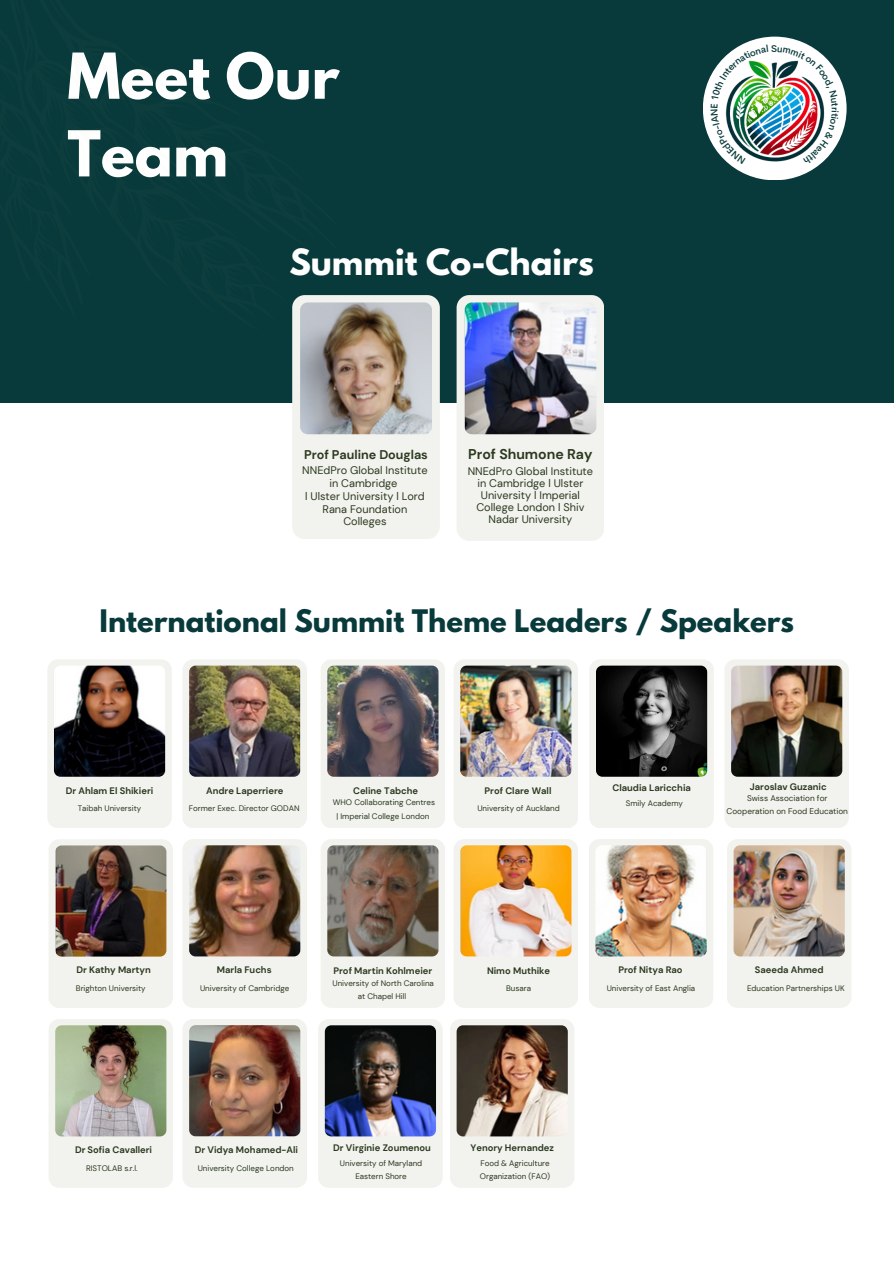
<style>
.page{position:relative;width:894px;height:1264px;background:#fff}
.page>*{position:absolute;margin:0;border:0;box-sizing:border-box;transform-origin:0 0}
.t1{font:700 55.95px/77.7px "League Spartan";color:#fff}
.t2{font:700 31.95px "League Spartan";color:#fff}
.t3{font:700 27.45px "League Spartan";color:#093a3b}
.t4{font:700 14.1px "DM Sans";color:#2b391f}
.t5{font:700 12.6px "DM Sans";color:#2b391f}
.t6{font:10.95px/12.8px "DM Sans";color:#2b391f;text-align:center}
.t7{font:500 9.75px "Cerebri Sans";color:#093a3b}
.t8{font:700 9.45px "DM Sans";color:#2b391f}
.t9{font:8.25px/13.6px "DM Sans";color:#2b391f;text-align:center}
.t10{font:7.95px/13.4px "DM Sans";color:#2b391f;text-align:center}
</style>
<div class="page">
<div style="left:0;top:0;width:893px;height:403px;background:#093a3b"></div>
<div style="left:47px;top:659px;width:125px;height:169px;background:#f2f3ee;border-radius:11px"></div>
<div style="left:182px;top:659px;width:125px;height:169px;background:#f2f3ee;border-radius:11px"></div>
<div style="left:453px;top:659px;width:125px;height:169px;background:#f2f3ee;border-radius:11px"></div>
<img style="left:54px;top:665px;width:111px;height:111px;border-radius:6px">
<img style="left:189px;top:665px;width:111px;height:111px;border-radius:6px">
<img style="left:460px;top:665px;width:111px;height:111px;border-radius:6px">
<div style="left:724px;top:659px;width:124px;height:169px;background:#f2f3ee;border-radius:11px"></div>
<img style="left:731px;top:665px;width:111px;height:111px;border-radius:6px">
<div style="left:49px;top:839px;width:124px;height:168px;background:#f2f3ee;border-radius:11px"></div>
<div style="left:589px;top:659px;width:124px;height:169px;background:#f2f3ee;border-radius:11px"></div>
<img style="left:55px;top:845px;width:111px;height:111px;border-radius:6px">
<img style="left:596px;top:665px;width:111px;height:111px;border-radius:6px">
<div style="left:292px;top:295px;width:147px;height:244px;background:#f2f3ee;border-radius:13px"></div>
<img style="left:300px;top:302px;width:132px;height:132px;border-radius:8px">
<div style="left:456px;top:295px;width:148px;height:245px;background:#f2f3ee;border-radius:13px"></div>
<img style="left:464px;top:302px;width:132px;height:132px;border-radius:8px">
<div style="left:702px;top:37px;width:144px;height:143px;background:#fff;border-radius:50%"></div>
<img style="left:729px;top:62px;width:90px;height:112px">
<div style="left:320px;top:659px;width:125px;height:169px;background:#f2f3ee;border-radius:11px"></div>
<div style="left:450px;top:1019px;width:124px;height:168px;background:#f2f3ee;border-radius:11px"></div>
<img style="left:327px;top:665px;width:111px;height:111px;border-radius:6px">
<img style="left:456px;top:1025px;width:111px;height:111px;border-radius:6px">
<div style="left:318px;top:1019px;width:124px;height:168px;background:#f2f3ee;border-radius:11px"></div>
<img style="left:325px;top:1025px;width:111px;height:111px;border-radius:6px">
<div style="left:588px;top:839px;width:125px;height:168px;background:#f2f3ee;border-radius:11px"></div>
<img style="left:595px;top:845px;width:111px;height:111px;border-radius:6px">
<div style="left:726px;top:839px;width:125px;height:168px;background:#f2f3ee;border-radius:11px"></div>
<img style="left:733px;top:845px;width:111px;height:111px;border-radius:6px">
<div style="left:453px;top:839px;width:125px;height:168px;background:#f2f3ee;border-radius:11px"></div>
<img style="left:460px;top:845px;width:111px;height:111px;border-radius:6px">
<div style="left:182px;top:839px;width:125px;height:168px;background:#f2f3ee;border-radius:11px"></div>
<img style="left:189px;top:845px;width:111px;height:111px;border-radius:6px">
<div style="left:320px;top:839px;width:125px;height:168px;background:#f2f3ee;border-radius:11px"></div>
<img style="left:327px;top:845px;width:111px;height:111px;border-radius:6px">
<div style="left:49px;top:1019px;width:124px;height:168px;background:#f2f3ee;border-radius:11px"></div>
<img style="left:55px;top:1025px;width:111px;height:111px;border-radius:6px">
<div style="left:182px;top:1018px;width:125px;height:169px;background:#f2f3ee;border-radius:11px"></div>
<img style="left:189px;top:1025px;width:111px;height:111px;border-radius:6px">
<img style="left:710px;top:45px;width:58px;height:119px">
<img style="left:777px;top:47px;width:61px;height:118px">
<h4 class="t1" style="left:67px;top:44px;width:273px">Meet Our<br>Team</h4>
<p class="t2" style="left:289px;top:246px;width:306px">Summit Co-Chairs</p>
<h3 class="t5" style="left:304px;top:446px;width:125px">Prof Pauline Douglas</h3>
<h3 class="t6" style="left:302px;top:464px;width:127px">NNEdPro Global Institute in Cambridge<br>l Ulster University l Lord<br>Rana Foundation<br>Colleges</h3>
<h3 class="t4" style="left:468px;top:445px;width:126px">Prof Shumone Ray</h3>
<h3 class="t6" style="left:467px;top:465px;width:127px;line-height:11.9px">NNEdPro Global Institute in Cambridge l Ulster<br>University l Imperial<br>College London l Shiv<br>Nadar University</h3>
<p class="t7" style="left:770px;top:42px;width:8px">S</p>
<h3 class="t3" style="left:100px;top:607px;width:695px">International Summit Theme Leaders / Speakers</h3>
<p class="t8" style="left:66px;top:784px;width:89px">Dr Ahlam El Shikieri</p>
<p class="t8" style="left:206px;top:784px;width:79px">Andre Laperriere</p>
<p class="t8" style="left:353px;top:784px;width:67px">Celine Tabche</p>
<p class="t8" style="left:484px;top:784px;width:68px">Prof Clare Wall</p>
<p class="t10" style="left:333px;top:795px;width:104px">WHO Collaborating Centres | Imperial College London</p>
<p class="t10" style="left:78px;top:802px;width:65px">Taibah University</p>
<p class="t10" style="left:189px;top:802px;width:112px">Former Exec. Director GODAN</p>
<p class="t10" style="left:477px;top:802px;width:84px">University of Auckland</p>
<p class="t8" style="left:612px;top:781px;width:80px">Claudia Laricchia</p>
<p class="t10" style="left:625px;top:796px;width:59px">Smily Academy</p>
<p class="t8" style="left:749px;top:780px;width:78px">Jaroslav Guzanic</p>
<p class="t9" style="left:726px;top:791px;width:123px">Swiss Association for<br>Cooperation on Food Education</p>
<p class="t8" style="left:76px;top:964px;width:76px">Dr Kathy Martyn</p>
<p class="t10" style="left:76px;top:981px;width:71px">Brighton University</p>
<p class="t8" style="left:217px;top:963px;width:56px">Marla Fuchs</p>
<p class="t10" style="left:200px;top:981px;width:91px">University of Cambridge</p>
<p class="t8" style="left:333px;top:964px;width:100px">Prof Martin Kohlmeier</p>
<p class="t10" style="left:332px;top:976px;width:103px">University of North Carolina at Chapel Hill</p>
<p class="t8" style="left:487px;top:964px;width:65px">Nimo Muthike</p>
<p class="t10" style="left:506px;top:981px;width:26px">Busara</p>
<p class="t8" style="left:618px;top:963px;width:66px">Prof Nitya Rao</p>
<p class="t10" style="left:606px;top:981px;width:90px">University of East Anglia</p>
<p class="t8" style="left:754px;top:963px;width:70px">Saeeda Ahmed</p>
<p class="t10" style="left:746px;top:981px;width:99px">Education Partnerships UK</p>
<p class="t8" style="left:75px;top:1143px;width:79px">Dr Sofia Cavalleri</p>
<p class="t10" style="left:86px;top:1161px;width:53px">RISTOLAB s.r.l.</p>
<p class="t8" style="left:195px;top:1143px;width:105px">Dr Vidya Mohamed-Ali</p>
<p class="t10" style="left:198px;top:1161px;width:98px">University College London</p>
<p class="t8" style="left:333px;top:1141px;width:99px">Dr Virginie Zoumenou</p>
<p class="t10" style="left:340px;top:1156px;width:84px">University of Maryland<br>Eastern Shore</p>
<p class="t8" style="left:470px;top:1141px;width:85px">Yenory Hernandez</p>
<p class="t10" style="left:479px;top:1156px;width:72px;text-align:left">Food &amp; Agriculture<br>Organization (FAO)</p>
</div>
